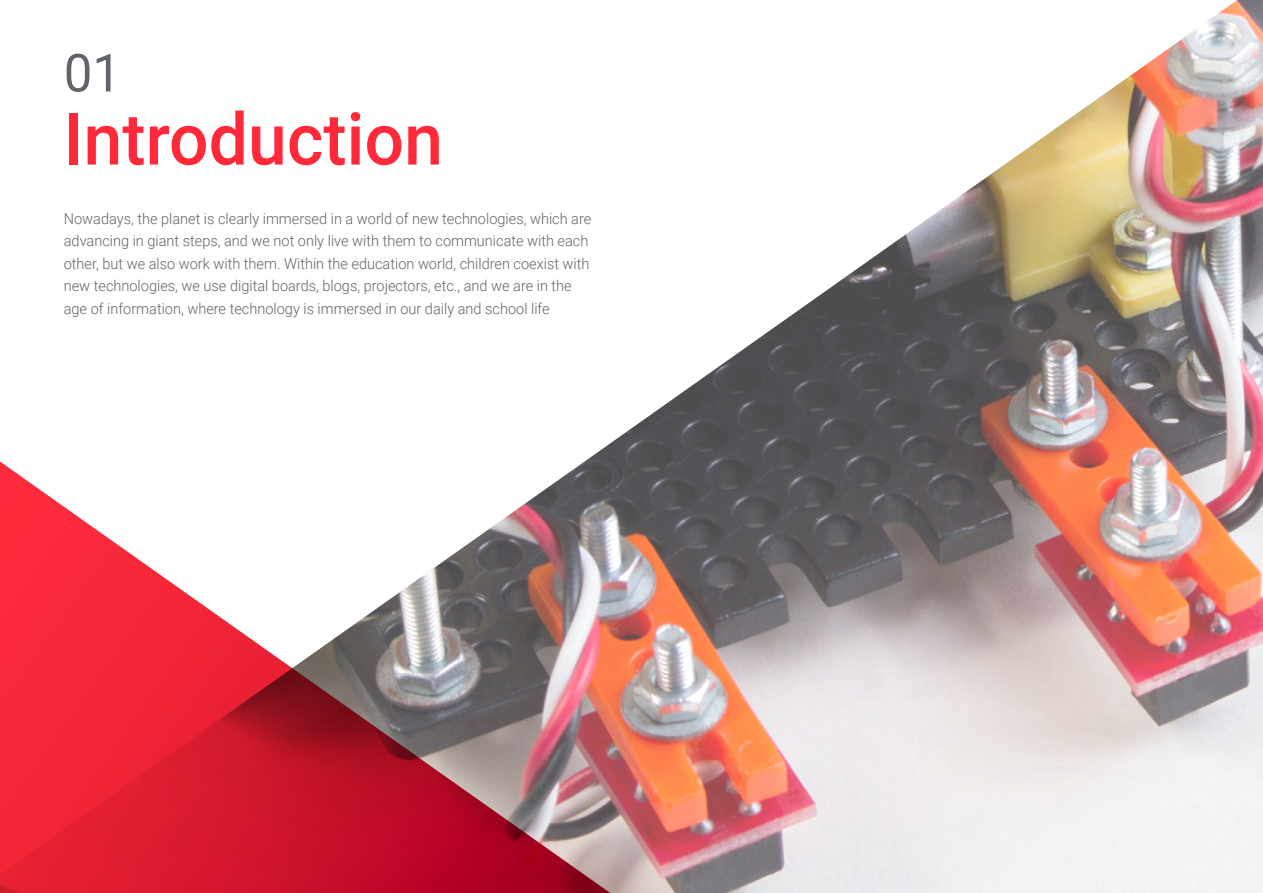
<style>
.page{position:relative;width:1263px;height:893px;background:#fff}
.page>*{position:absolute;margin:0;border:0;box-sizing:border-box;transform-origin:0 0}
.t1{font:500 72px "Roboto";color:#ff293a}
.t2{font:52.5px "Roboto";color:#61646a}
.t3{font:300 15px/22.5px "Roboto";color:#61646a}
</style>
<div class="page">
<img style="left:606px;top:0;width:657px;height:893px">
<svg style="left:0;top:446px;width:640px;height:447px"></svg>
<h2 class="t2" style="left:64px;top:36px;width:59px">01</h2>
<h1 class="t1" style="left:64px;top:89px;width:381px">Introduction</h1>
<p class="t3" style="left:64px;top:207px;width:529px">Nowadays, the planet is clearly immersed in a world of new technologies, which are advancing in giant steps, and we not only live with them to communicate with each other, but we also work with them. Within the education world, children coexist with new technologies, we use digital boards, blogs, projectors, etc., and we are in the age of information, where technology is immersed in our daily and school life</p>
</div>
